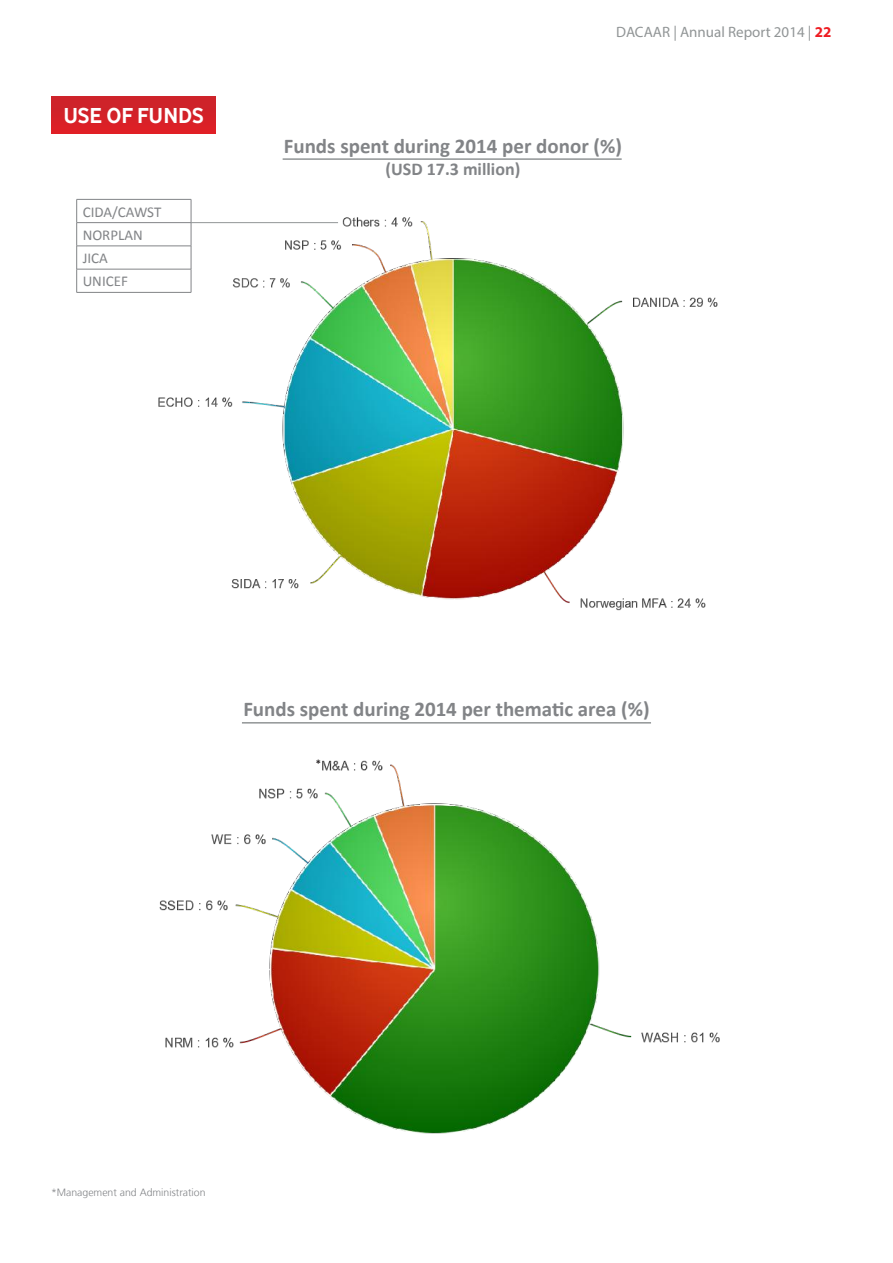
<style>
.page{position:relative;width:893px;height:1263px;background:#fff}
.page>*{position:absolute;margin:0;border:0;box-sizing:border-box;transform-origin:0 0}
.Heading_1{font:700 22.5px "Vodafone Rg";color:#fff}
.t1{font:700 21px "Calibri";color:#828487}
.t2{font:700 18px "Calibri";color:#828487}
.t3{font:15px "Calibri";color:#828487}
.t4{font:15px "Myriad Pro";color:#919596}
.t5{font:300 10.5px "Balt Frutiger";color:#828487}
.t6{font:700 10.5px "Calibri";color:#231f20}
.s1{font-weight:700;color:#ee1d23}
</style>
<div class="page">
<img style="left:159px;top:760px;width:561px;height:374px">
<img style="left:89px;top:206px;width:629px;height:405px">
<hr style="left:77px;top:199px;width:114px;height:1px;background:#828487">
<hr style="left:77px;top:222px;width:114px;height:1px;background:#828487">
<hr style="left:77px;top:246px;width:114px;height:1px;background:#828487">
<hr style="left:77px;top:269px;width:114px;height:1px;background:#828487">
<svg style="left:76px;top:200px;width:1px;height:92px"></svg>
<svg style="left:191px;top:200px;width:1px;height:92px"></svg>
<hr style="left:77px;top:292px;width:114px;height:1px;background:#828487">
<hr style="left:191px;top:222px;width:147px;height:1px;background:#919596">
<div style="left:51px;top:97px;width:164px;height:37px;background:#ce232a"></div>
<hr style="left:283px;top:158px;width:339px;height:2px;background:#919596">
<hr style="left:242px;top:722px;width:409px;height:1px;background:#919596">
<p class="Heading_1" style="left:63px;top:103px;width:142px">USE OF FUNDS</p>
<p class="t3" style="left:83px;top:202px;width:80px">CIDA/CAWST</p>
<p class="t3" style="left:83px;top:225px;width:62px">NORPLAN</p>
<p class="t3" style="left:83px;top:249px;width:27px">JICA</p>
<p class="t3" style="left:83px;top:272px;width:47px">UNICEF</p>
<p class="t4" style="left:616px;top:22px;width:217px">DACAAR | Annual Report 2014 | <span class="s1">22</span></p>
<p class="t1" style="left:284px;top:133px;width:340px">Funds spent during 2014 per donor (%)</p>
<p class="t2" style="left:385px;top:157px;width:136px">(USD 17.3 million)</p>
<p class="t1" style="left:243px;top:696px;width:408px">Funds spent during 2014 per thematic area (%)</p>
<p class="t6" style="left:316px;top:756px;width:7px">*</p>
<p class="t5" style="left:51px;top:1187px;width:156px">*Management and Administration</p>
</div>
